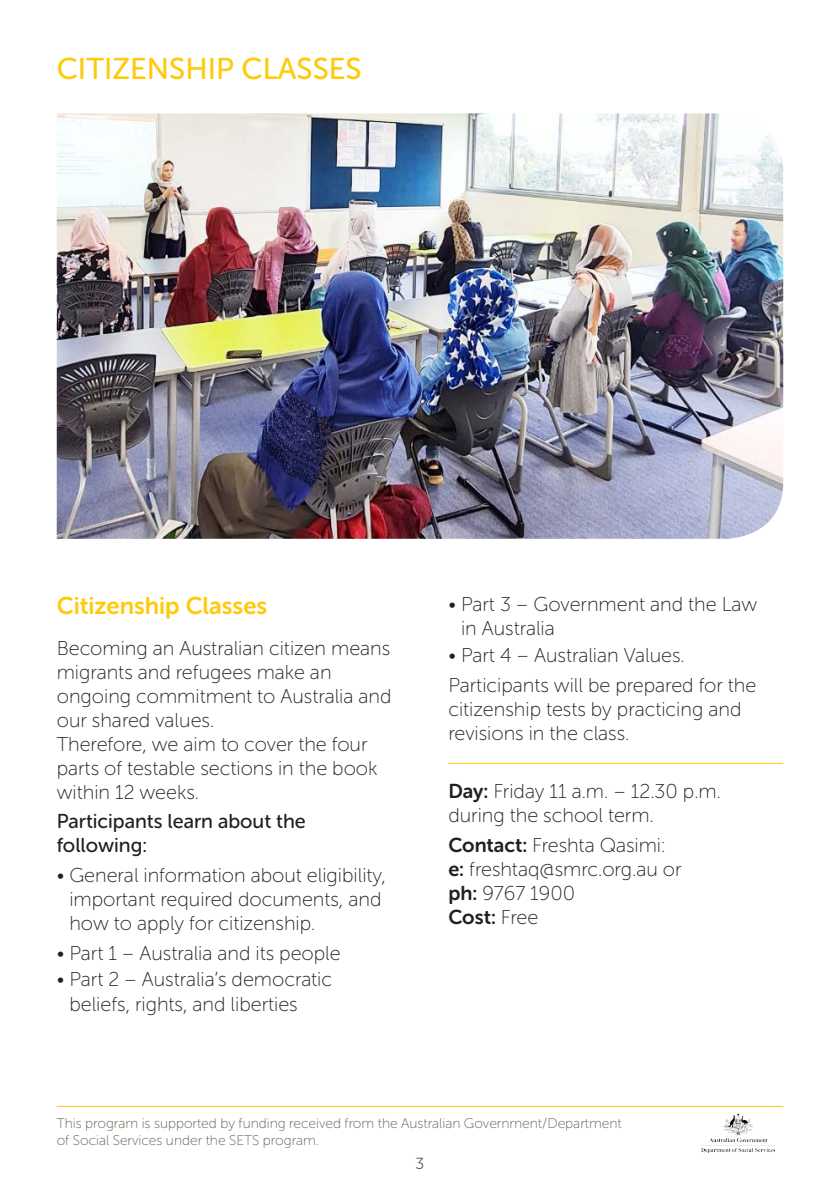
<style>
.page{position:relative;width:840px;height:1191px;background:#fff}
.page>*{position:absolute;margin:0;border:0;box-sizing:border-box;transform-origin:0 0}
.t1{font:30px "Museo Sans Rounded 500";color:#feca0a}
.t2{font:24px "Museo Sans Rounded 700";color:#feca0a}
.t3{font:20px/24px "Museo Sans Rounded 100";color:#231f20}
.t4{font:20px/24px "Museo Sans Rounded 500";color:#231f20}
.t5{font:20px "Museo Sans Rounded 700";color:#231f20}
.t6{font:16px "Museo Sans Rounded 300";color:#636354}
.t7{font:14px/16.8px "Museo Sans Rounded 100";color:#636354}
.s1{font-family:"Museo Sans Rounded 700"}
.s2{font-family:"Museo Sans Rounded 100"}
</style>
<div class="page">
<img style="left:57px;top:113px;width:725px;height:426px">
<hr style="left:448px;top:763px;width:334px;height:1px;background:#feca0a">
<hr style="left:57px;top:1106px;width:725px;height:1px;background:#feca0a">
<img style="left:701px;top:1113px;width:73px;height:39px">
<p class="t1" style="left:57px;top:52px;width:306px">CITIZENSHIP CLASSES</p>
<p class="t2" style="left:57px;top:592px;width:212px">Citizenship Classes</p>
<p class="t3" style="left:57px;top:636px;width:336px">Becoming an Australian citizen means migrants and refugees make an ongoing commitment to Australia and our shared values.<br>Therefore, we aim to cover the four parts of testable sections in the book within 12 weeks.</p>
<p class="t4" style="left:57px;top:809px;width:250px">Participants learn about the following:</p>
<p class="t3" style="left:69px;top:863px;width:318px;text-indent:-13px">• General information about eligibility, important required documents, and how to apply for citizenship.</p>
<p class="t3" style="left:57px;top:941px;width:285px">• Part 1 – Australia and its people</p>
<p class="t3" style="left:69px;top:968px;width:264px;text-indent:-13px">• Part 2 – Australia’s democratic beliefs, rights, and liberties</p>
<p class="t3" style="left:461px;top:592px;width:297px;text-indent:-13px">• Part 3 – Government and the Law in Australia</p>
<p class="t3" style="left:448px;top:643px;width:238px">• Part 4 – Australian Values.</p>
<p class="t3" style="left:448px;top:673px;width:309px">Participants will be prepared for the citizenship tests by practicing and revisions in the class.</p>
<p class="t3" style="left:448px;top:779px;width:274px"><span class="s1">Day:</span> Friday 11 a.m. – 12.30 p.m. during the school term.</p>
<p class="t3" style="left:448px;top:833px;width:218px"><span class="s1">Contact:</span> Freshta Qasimi:</p>
<p class="t3" style="left:448px;top:857px;width:234px"><span class="s1">e:</span> freshtaq@smrc.org.au or <span class="s1">ph:</span> 9767 1900</p>
<p class="t5" style="left:448px;top:905px;width:91px">Cost: <span class="s2">Free</span></p>
<p class="t7" style="left:57px;top:1114px;width:566px">This program is supported by funding received from the Australian Government/Department of Social Services under the SETS program.</p>
<p class="t6" style="left:415px;top:1154px;width:10px">3</p>
</div>
